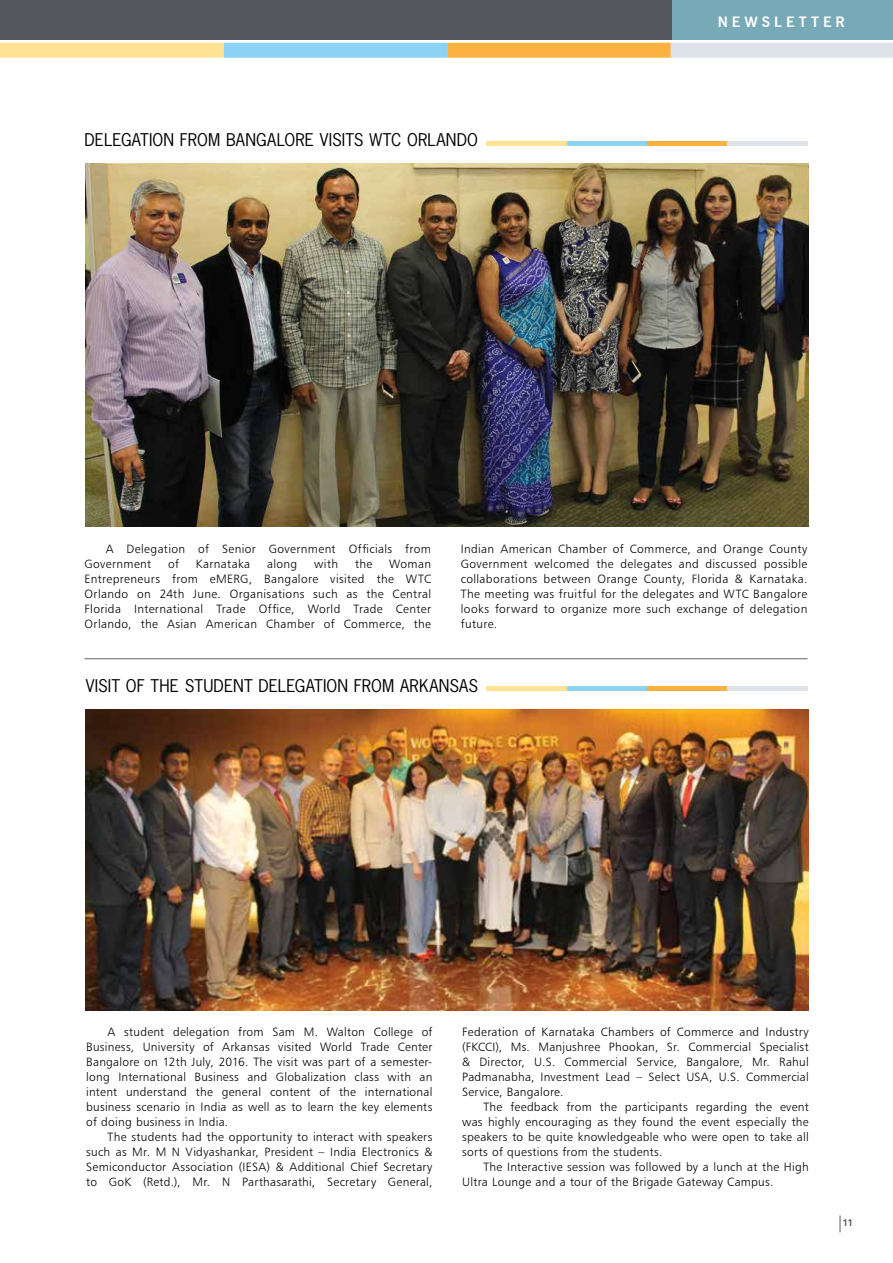
<style>
.page{position:relative;width:893px;height:1263px;background:#fff}
.page>*{position:absolute;margin:0;border:0;box-sizing:border-box;transform-origin:0 0}
.t1{font:16.5px "News Gothic Std";letter-spacing:.005em;color:#000}
.t2{font:700 14.25px "News Gothic BT";letter-spacing:.28em;color:#fff}
.t3{font:12px/15px "Humanist 777 BT Light B";letter-spacing:.025em;color:#000;text-align:justify}
.t4{font:9.75px "Humanist 777 BT Bold B";color:#55575a}
</style>
<div class="page">
<div style="left:0;top:0;width:893px;height:40px;background:#54575b"></div>
<div style="left:672px;top:0;width:221px;height:40px;background:#77aab6"></div>
<div style="left:0;top:43px;width:224px;height:15px;background:#ffe293"></div>
<div style="left:224px;top:43px;width:224px;height:15px;background:#8cd2f4"></div>
<div style="left:448px;top:43px;width:224px;height:15px;background:#fbb040"></div>
<div style="left:671px;top:43px;width:222px;height:15px;background:#dde3e8"></div>
<svg style="left:840px;top:1215px;width:1px;height:17px"></svg>
<img style="left:85px;top:164px;width:723px;height:362px">
<hr style="left:486px;top:142px;width:81px;height:4px;background:#ffe293">
<hr style="left:567px;top:142px;width:80px;height:4px;background:#8cd2f4">
<hr style="left:647px;top:142px;width:81px;height:4px;background:#fbb040">
<hr style="left:728px;top:142px;width:80px;height:4px;background:#dde3e8">
<div style="left:486px;top:686px;width:81px;height:5px;background:#ffe293"></div>
<div style="left:567px;top:686px;width:80px;height:5px;background:#8cd2f4"></div>
<div style="left:647px;top:686px;width:81px;height:5px;background:#fbb040"></div>
<div style="left:728px;top:686px;width:80px;height:5px;background:#dde3e8"></div>
<img style="left:86px;top:710px;width:722px;height:300px">
<hr style="left:85px;top:658px;width:722px;height:1px;background:#636466">
<h1 class="t1" style="left:85px;top:129px;width:395px">DELEGATION FROM BANGALORE VISITS WTC ORLANDO</h1>
<p class="t2" style="left:718px;top:13px;width:129px">NEWSLETTER</p>
<p class="t3" style="left:84px;top:541px;width:348px;text-indent:21px">A Delegation of Senior Government Officials from<br>Government</p>
<p class="t3" style="left:168px;top:556px;width:12px">of</p>
<p class="t3" style="left:196px;top:556px;width:56px">Karnataka</p>
<p class="t3" style="left:267px;top:556px;width:32px">along</p>
<p class="t3" style="left:314px;top:556px;width:25px">with</p>
<p class="t3" style="left:355px;top:556px;width:19px">the</p>
<p class="t3" style="left:84px;top:556px;width:348px;text-indent:305px">Woman Entrepreneurs from eMERG, Bangalore visited the WTC Orlando on 24th June. Organisations such as the Central Florida International Trade Office, World Trade Center Orlando, the Asian American Chamber of Commerce, the</p>
<p class="t3" style="left:461px;top:541px;width:348px">Indian American Chamber of Commerce, and Orange County Government welcomed the delegates and discussed possible collaborations between Orange County, Florida &amp; Karnataka.<br>The meeting was fruitful for the delegates and WTC Bangalore looks forward to organize more such exchange of delegation future.</p>
<h1 class="t1" style="left:86px;top:675px;width:394px">VISIT OF THE STUDENT DELEGATION FROM ARKANSAS</h1>
<p class="t3" style="left:86px;top:1024px;width:348px;text-indent:21px">A student delegation from Sam M. Walton College of Business, University of Arkansas visited World Trade Center Bangalore on 12th July, 2016. The visit was part of a semester&shy;long International Business and Globalization class with an intent understand the general content of the international business scenario in India as well as to learn the key elements of doing business in India.</p>
<p class="t3" style="left:86px;top:1129px;width:348px;text-indent:21px">The students had the opportunity to interact with speakers such as Mr. M N Vidyashankar, President – India Electronics &amp; Semiconductor Association (IESA) &amp; Additional Chief Secretary to GoK (Retd.), Mr. N Parthasarathi, Secretary General,</p>
<p class="t3" style="left:462px;top:1024px;width:348px">Federation of Karnataka Chambers of Commerce and Industry (FKCCI), Ms. Manjushree Phookan, Sr. Commercial Specialist &amp; Director, U.S. Commercial Service, Bangalore, Mr. Rahul Padmanabha, Investment Lead – Select USA, U.S. Commercial Service, Bangalore.</p>
<p class="t3" style="left:462px;top:1099px;width:348px;text-indent:21px">The feedback from the participants regarding the event was highly encouraging as they found the event especially the speakers to be quite knowledgeable who were open to take all sorts of questions from the students.</p>
<p class="t3" style="left:462px;top:1159px;width:348px;text-indent:21px">The Interactive session was followed by a lunch at the High<br>Ultra Lounge and a tour of the Brigade Gateway Campus.</p>
<p class="t4" style="left:842px;top:1217px;width:12px">11</p>
</div>
